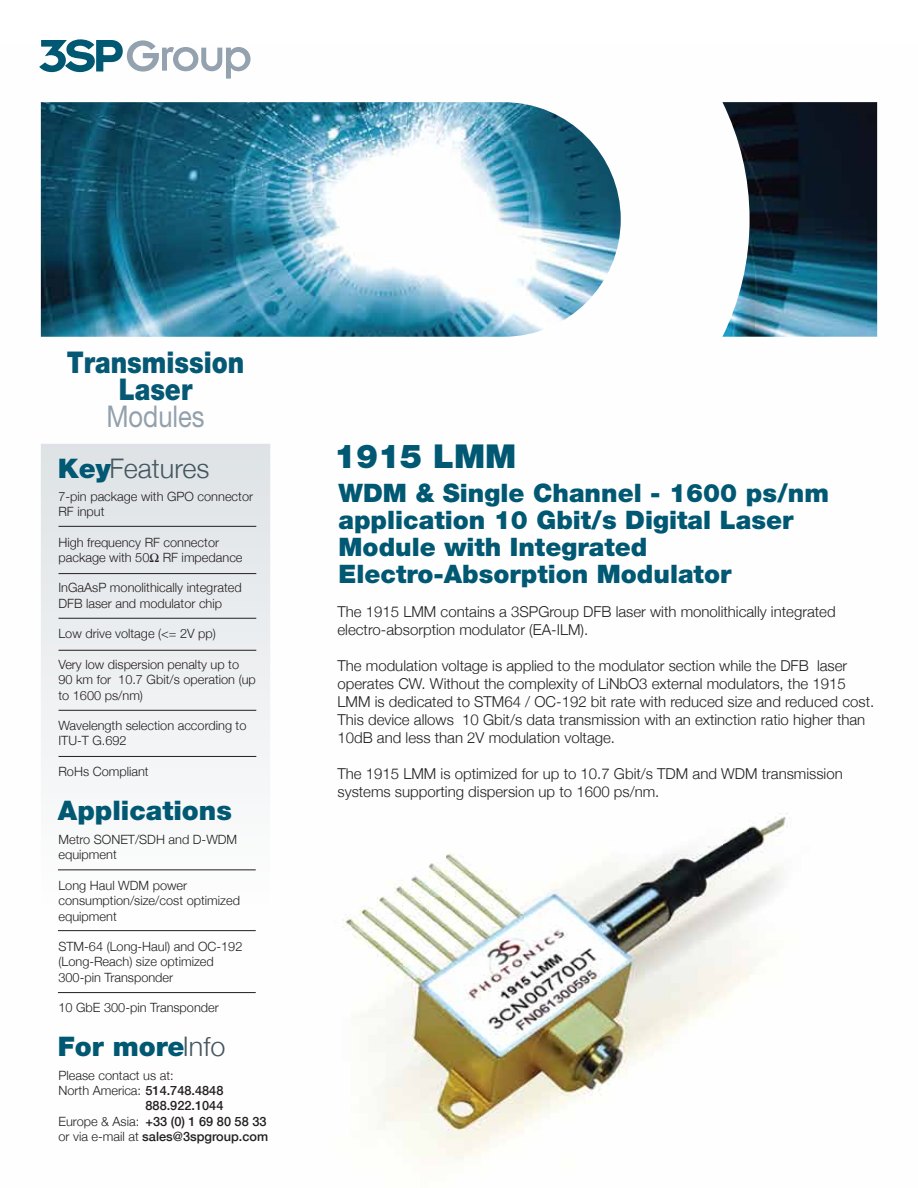
<style>
.page{position:relative;width:918px;height:1188px;background:#fff}
.page>*{position:absolute;margin:0;border:0;box-sizing:border-box;transform-origin:0 0}
.t1{font:900 33px "Helvetica Neue";color:#005873}
.t2{font:900 30px/27px "Helvetica Neue";color:#055974;text-align:center;scale:.85 1}
.t3{font:30px "Helvetica Neue";color:#93a1ad;scale:.85 1}
.t4{font:900 27px "Helvetica Neue";color:#005873}
.t5{font:300 27px "Helvetica Neue";color:#455761}
.t6{font:900 25.5px/27px "Helvetica Neue";color:#005873}
.t7{font:300 15px/18px "Helvetica Neue";color:#231f20}
.t8{font:300 12.75px/15.3px "Helvetica Neue";color:#231f20}
.t9{font:500 12.75px "Helvetica Neue";color:#231f20}
.s1{font-weight:900;color:#005873}
.s2{font-weight:300;color:#455761}
.s3{font-weight:500}
.s4{font-weight:300}
</style>
<div class="page">
<img style="left:58px;top:137px;width:820px;height:1023px">
<img style="left:41px;top:102px;width:836px;height:235px">
<svg style="left:39px;top:39px;width:212px;height:40px"></svg>
<div style="left:41px;top:444px;width:229px;height:467px;background:linear-gradient(to bottom,#dee3e6,#fdfdfd)"></div>
<hr style="left:58px;top:869px;width:198px;height:1px;background:#231f20">
<hr style="left:58px;top:930px;width:198px;height:1px;background:#231f20">
<hr style="left:58px;top:992px;width:198px;height:1px;background:#231f20">
<hr style="left:59px;top:526px;width:197px;height:1px;background:#231f20">
<hr style="left:59px;top:573px;width:197px;height:1px;background:#231f20">
<hr style="left:59px;top:618px;width:197px;height:1px;background:#231f20">
<hr style="left:59px;top:650px;width:197px;height:1px;background:#231f20">
<hr style="left:59px;top:710px;width:197px;height:1px;background:#231f20">
<hr style="left:59px;top:756px;width:197px;height:1px;background:#231f20">
<h2 class="t2" style="left:67px;top:349px;width:210px">Transmission<br>Laser</h2>
<h2 class="t3" style="left:106px;top:399px;width:117px">Modules</h2>
<h3 class="t5" style="left:58px;top:452px;width:153px"><span class="s1">Key</span>Features</h3>
<p class="t8" style="left:58px;top:488px;width:196px">7-pin package with GPO connector<br>RF input</p>
<p class="t8" style="left:58px;top:534px;width:186px">High frequency RF connector package with 50Ω RF impedance</p>
<p class="t8" style="left:58px;top:580px;width:185px">InGaAsP monolithically integrated<br>DFB laser and modulator chip</p>
<p class="t8" style="left:58px;top:626px;width:159px">Low drive voltage (&lt;= 2V pp)</p>
<p class="t8" style="left:58px;top:656px;width:199px">Very low dispersion penalty up to<br>90 km for 10.7 Gbit/s operation (up to 1600 ps/nm)</p>
<p class="t8" style="left:58px;top:718px;width:190px">Wavelength selection according to<br>ITU-T G.692</p>
<p class="t8" style="left:58px;top:764px;width:92px">RoHs Compliant</p>
<h3 class="t4" style="left:58px;top:795px;width:175px">Applications</h3>
<p class="t8" style="left:58px;top:832px;width:180px">Metro SONET/SDH and D-WDM equipment</p>
<p class="t8" style="left:58px;top:877px;width:183px">Long Haul WDM power consumption/size/cost optimized equipment</p>
<p class="t8" style="left:58px;top:939px;width:185px">STM-64 (Long-Haul) and OC-192 (Long-Reach) size optimized<br>300-pin Transponder</p>
<p class="t8" style="left:58px;top:1000px;width:162px">10 GbE 300-pin Transponder</p>
<h3 class="t4" style="left:58px;top:1030px;width:169px">For more<span class="s2">Info</span></h3>
<p class="t8" style="left:58px;top:1067px;width:117px">Please contact us at:</p>
<p class="t8" style="left:58px;top:1083px;width:166px">North America: <span class="s3">514.748.4848</span></p>
<p class="t9" style="left:145px;top:1098px;width:79px">888.922.1044</p>
<p class="t9" style="left:58px;top:1113px;width:210px"><span class="s4">Europe &amp; Asia:</span> +33 (0) 1 69 80 58 33</p>
<p class="t9" style="left:58px;top:1129px;width:211px"><span class="s4">or via e-mail at</span> sales@3spgroup.com</p>
<h1 class="t1" style="left:334px;top:436px;width:184px">1915 LMM</h1>
<h3 class="t6" style="left:339px;top:480px;width:492px">WDM &amp; Single Channel - 1600 ps/nm application 10 Gbit/s Digital Laser<br>Module with Integrated<br>Electro-Absorption Modulator</h3>
<p class="t7" style="left:338px;top:602px;width:500px">The 1915 LMM contains a 3SPGroup DFB laser with monolithically integrated electro-absorption modulator (EA-ILM).</p>
<p class="t7" style="left:338px;top:656px;width:538px">The modulation voltage is applied to the modulator section while the DFB laser operates CW. Without the complexity of LiNbO3 external modulators, the 1915<br>LMM is dedicated to STM64 / OC-192 bit rate with reduced size and reduced cost.<br>This device allows 10 Gbit/s data transmission with an extinction ratio higher than 10dB and less than 2V modulation voltage.</p>
<p class="t7" style="left:338px;top:764px;width:507px">The 1915 LMM is optimized for up to 10.7 Gbit/s TDM and WDM transmission systems supporting dispersion up to 1600 ps/nm.</p>
</div>
